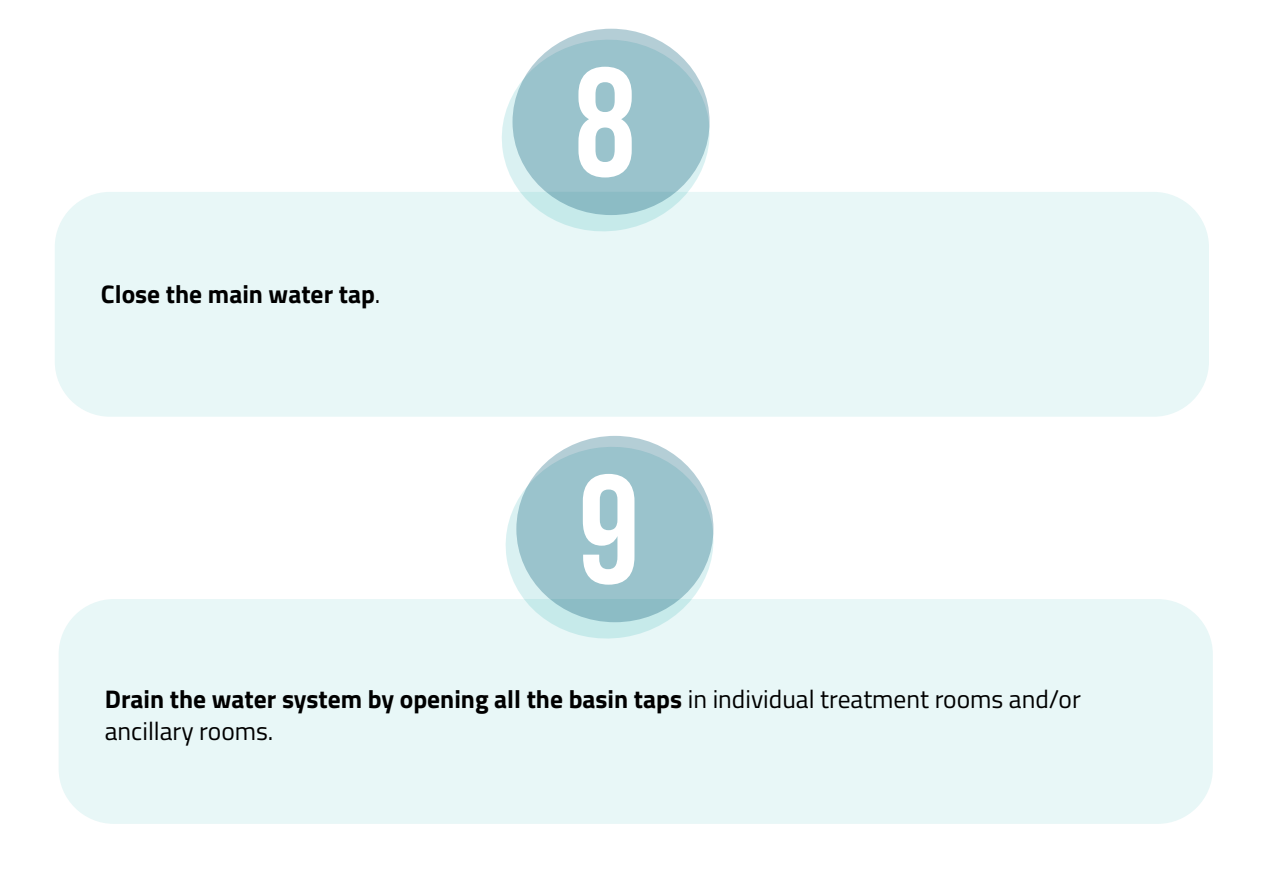
<style>
.page{position:relative;width:1263px;height:893px;background:#fff}
.page>*{position:absolute;margin:0;border:0;box-sizing:border-box;transform-origin:0 0}
.t1{font:700 154.65px "Bebas Neue";color:#fff}
.t2{font:25.5px/31.5px "Titillium";color:#000}
.t3{font:700 25.5px "Titillium";color:#000}
.s1{font-weight:400}
.s2{font-weight:700}
</style>
<div class="page">
<div style="left:55px;top:192px;width:1154px;height:225px;background:#e8f7f7;border-radius:55px"></div>
<div style="left:59px;top:599px;width:1154px;height:225px;background:#e8f7f7;border-radius:55px"></div>
<svg style="left:502px;top:32px;width:208px;height:200px;fill:#9ac3cc"></svg>
<svg style="left:505px;top:439px;width:209px;height:200px;fill:#9ac3cc"></svg>
<p class="t3" style="left:101px;top:274px;width:281px">Close the main water tap<span class="s1">.</span></p>
<h1 class="t1" style="left:574px;top:38px;width:63px">8</h1>
<h1 class="t1" style="left:578px;top:445px;width:63px">9</h1>
<p class="t2" style="left:105px;top:682px;width:977px"><span class="s2">Drain the water system by opening all the basin taps</span> in individual treatment rooms and/or ancillary rooms.</p>
</div>
